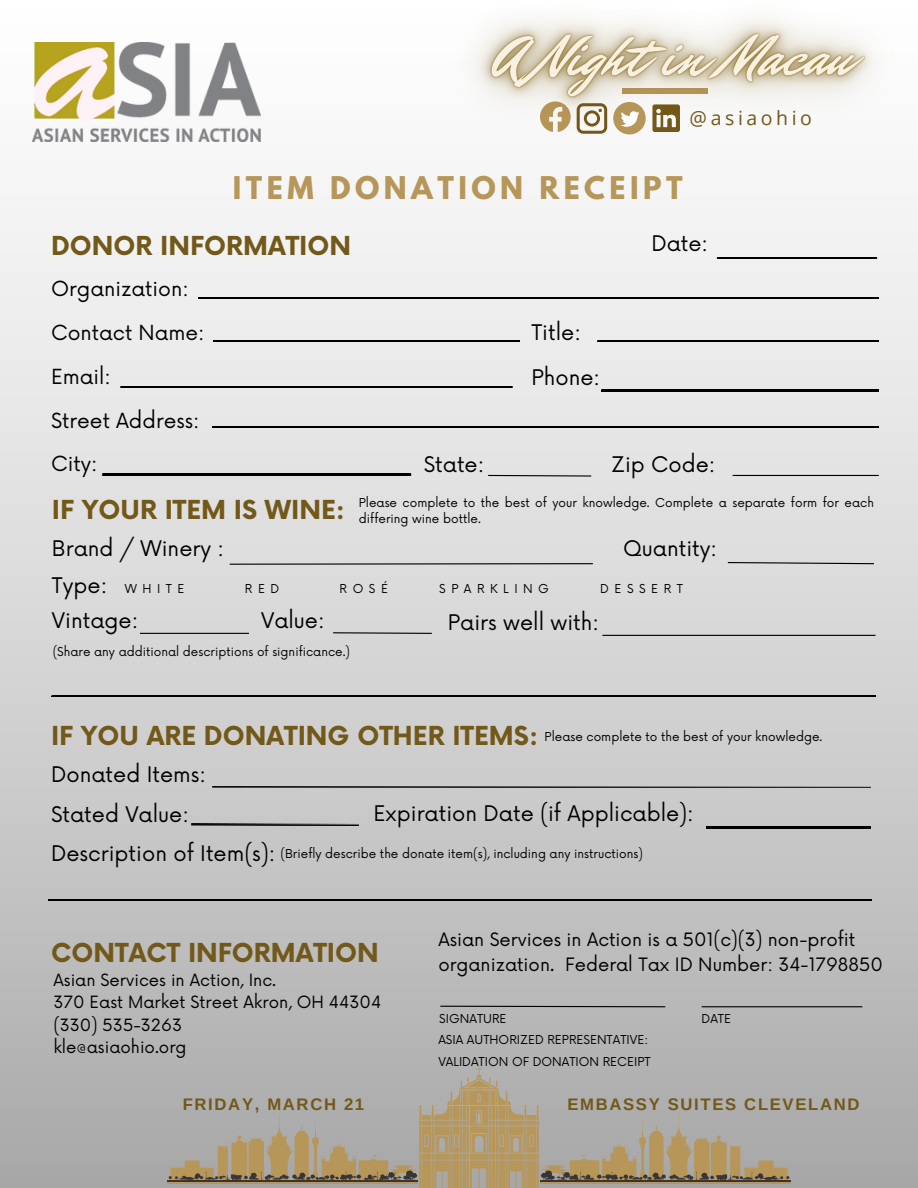
<style>
.page{position:relative;width:918px;height:1188px;background:#fff}
.page>*{position:absolute;margin:0;border:0;box-sizing:border-box;transform-origin:0 0}
.t1{font:700 27.75px "League Spartan";letter-spacing:.16em;color:#b79659}
.t2{font:700 25.5px "Now";color:#725819}
.t3{font:21px/39.3px "Now";color:#000}
.t4{font:20.25px/43.8px "Now";color:#000}
.t5{font:19.5px "Open Sans";letter-spacing:.185em;color:#725819}
.t6{font:18px "Now";color:#000}
.t7{font:700 16.65px "Arimo";letter-spacing:.1em;color:#725819}
.t8{font:16.5px/22.5px "Now";color:#000}
.t9{font:12px/16px "Now";color:#000}
.t10{font:12px "Now";letter-spacing:.46em;color:#000}
</style>
<div class="page">
<div style="left:0;top:0;width:918px;height:1188px;background:linear-gradient(to bottom,#fff,#ababab)"></div>
<hr style="left:702px;top:1006px;width:160px;height:1px;background:#000">
<svg style="left:439px;top:1005px;width:227px;height:3px"></svg>
<hr style="left:167px;top:1181px;width:251px;height:2px;background:#b79659">
<hr style="left:167px;top:1180px;width:251px;height:1px;background:#393536">
<hr style="left:540px;top:1181px;width:251px;height:2px;background:#b79659">
<hr style="left:540px;top:1180px;width:251px;height:1px;background:#393536">
<svg style="left:169px;top:1066px;width:620px;height:122px;background:#aca394"></svg>
<img style="left:33px;top:42px;width:227px;height:99px">
<img style="left:32px;top:42px;width:86px;height:81px">
<img style="left:100px;top:474px;width:314px;height:1px">
<svg style="left:213px;top:340px;width:306px;height:1px"></svg>
<svg style="left:52px;top:696px;width:823px;height:1px"></svg>
<svg style="left:198px;top:297px;width:681px;height:2px"></svg>
<svg style="left:212px;top:426px;width:666px;height:1px"></svg>
<svg style="left:598px;top:341px;width:281px;height:1px"></svg>
<svg style="left:601px;top:390px;width:277px;height:1px"></svg>
<img style="left:115px;top:386px;width:404px;height:1px">
<img style="left:715px;top:258px;width:164px;height:1px">
<svg style="left:487px;top:474px;width:105px;height:3px"></svg>
<hr style="left:733px;top:475px;width:146px;height:1px;background:#000">
<svg style="left:229px;top:563px;width:365px;height:2px"></svg>
<svg style="left:727px;top:561px;width:148px;height:4px"></svg>
<hr style="left:140px;top:633px;width:109px;height:1px;background:#000">
<hr style="left:602px;top:635px;width:274px;height:1px;background:#000">
<svg style="left:332px;top:632px;width:101px;height:2px"></svg>
<img style="left:191px;top:823px;width:168px;height:3px">
<img style="left:213px;top:787px;width:658px;height:1px">
<svg style="left:707px;top:827px;width:164px;height:1px"></svg>
<svg style="left:48px;top:900px;width:824px;height:1px"></svg>
<img style="left:415px;top:0;width:503px;height:176px">
<p class="t5" style="left:690px;top:104px;width:124px">@asiaohio</p>
<p class="t1" style="left:233px;top:174px;width:451px">ITEM DONATION RECEIPT</p>
<h3 class="t2" style="left:51px;top:232px;width:302px">DONOR INFORMATION</h3>
<p class="t4" style="left:51px;top:268px;width:155px">Organization:<br>Contact Name:<br>Email:<br>Street Address:<br>City:</p>
<p class="t2" style="left:52px;top:496px;width:295px">IF YOUR ITEM IS WINE:</p>
<h2 class="t3" style="left:424px;top:445px;width:62px">State:</h2>
<h3 class="t3" style="left:651px;top:225px;width:58px">Date:</h3>
<h3 class="t3" style="left:531px;top:311px;width:70px;line-height:45px">Title:<br>Phone:</h3>
<p class="t3" style="left:611px;top:445px;width:106px">Zip Code:</p>
<p class="t9" style="left:359px;top:495px;width:517px">Please complete to the best of your knowledge. Complete a separate form for each differing wine bottle.</p>
<p class="t3" style="left:52px;top:530px;width:174px">Brand / Winery :</p>
<p class="t3" style="left:52px;top:567px;width:57px">Type:</p>
<p class="t3" style="left:623px;top:530px;width:96px">Quantity:</p>
<h3 class="t9" style="left:125px;top:581px;width:61px">WHITE</h3>
<h3 class="t9" style="left:245px;top:581px;width:36px">RED</h3>
<h3 class="t9" style="left:340px;top:581px;width:50px">ROSÉ</h3>
<h3 class="t10" style="left:439px;top:581px;width:111px">SPARKLING</h3>
<h3 class="t10" style="left:600px;top:581px;width:84px">DESSERT</h3>
<p class="t3" style="left:448px;top:604px;width:153px">Pairs well with:</p>
<p class="t3" style="left:261px;top:602px;width:65px">Value:</p>
<h3 class="t3" style="left:52px;top:602px;width:88px">Vintage:</h3>
<p class="t9" style="left:53px;top:645px;width:299px">(Share any additional descriptions of significance.)</p>
<p class="t2" style="left:51px;top:722px;width:489px">IF YOU ARE DONATING OTHER ITEMS:</p>
<h3 class="t9" style="left:545px;top:729px;width:279px">Please complete to the best of your knowledge.</h3>
<p class="t3" style="left:51px;top:756px;width:226px">Donated Items:<br>Stated Value:<br>Description of Item(s):</p>
<h3 class="t3" style="left:373px;top:795px;width:322px">Expiration Date (if Applicable):</h3>
<p class="t9" style="left:281px;top:847px;width:364px">(Briefly describe the donate item(s), including any instructions)</p>
<h2 class="t2" style="left:51px;top:940px;width:329px">CONTACT INFORMATION</h2>
<p class="t8" style="left:53px;top:970px;width:329px">Asian Services in Action, Inc.<br>370 East Market Street Akron, OH 44304 (330) 535-3263<br>kle@asiaohio.org</p>
<h3 class="t6" style="left:438px;top:930px;width:419px">Asian Services in Action is a 501(c)(3) non-profit</h3>
<h3 class="t6" style="left:438px;top:955px;width:446px">organization. Federal Tax ID Number: 34-1798850</h3>
<p class="t9" style="left:439px;top:1011px;width:69px">SIGNATURE</p>
<p class="t9" style="left:702px;top:1011px;width:31px">DATE</p>
<p class="t9" style="left:438px;top:1032px;width:211px">ASIA AUTHORIZED REPRESENTATIVE:</p>
<p class="t9" style="left:438px;top:1054px;width:214px">VALIDATION OF DONATION RECEIPT</p>
<h2 class="t7" style="left:183px;top:1095px;width:183px">FRIDAY, MARCH 21</h2>
<h2 class="t7" style="left:567px;top:1095px;width:294px">EMBASSY SUITES CLEVELAND</h2>
</div>
